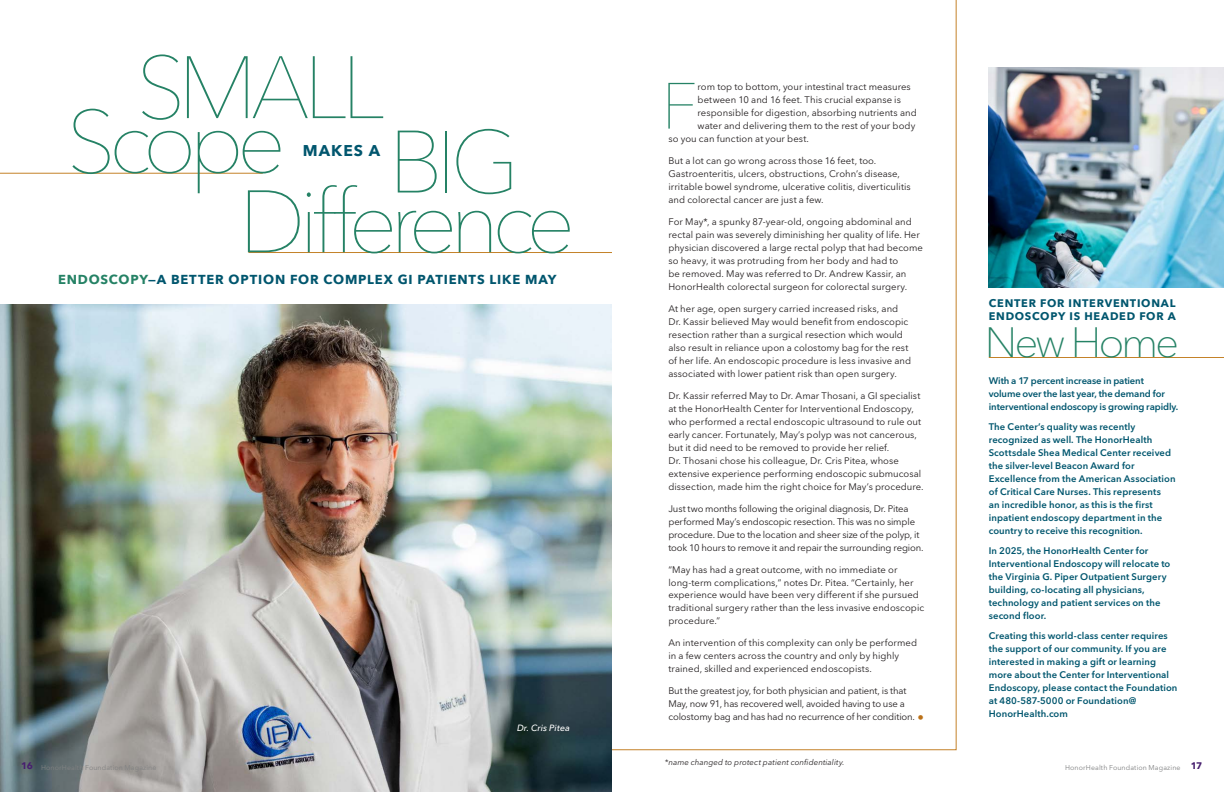
<style>
.page{position:relative;width:1224px;height:792px;background:#fff}
.page>*{position:absolute;margin:0;border:0;box-sizing:border-box;transform-origin:0 0}
.t1{font:200 87.4px "Avenir Next LT Pro";letter-spacing:-.08em;color:#258265}
.t2{font:200 64.6px "Avenir Next LT Pro";color:#258265}
.t3{font:100 42px "Avenir Next LT Pro";letter-spacing:-.07em;color:#258265}
.t4{font:700 15.6px "Avenir Next";letter-spacing:.07em;color:#00566e}
.t5{font:700 13px "Avenir Next";letter-spacing:.06em;color:#00566e}
.t6{font:700 11px/13px "Avenir Next";letter-spacing:.065em;color:#00566e}
.t7{font:9.5px/13px "Avenir Next LT Pro";letter-spacing:.005em;color:#231f20}
.t8{font:600 9.5px/13px "Avenir Next LT Pro";letter-spacing:.01em;color:#00566e}
.t9{font:9.5px/13px "Avenir Next LT Pro";letter-spacing:-.015em;color:#231f20}
.t10{font:600 9.5px/13px "Avenir Next LT Pro";letter-spacing:-.01em;color:#00566e}
.t11{font:italic 500 9px "Avenir Next LT Pro";letter-spacing:.01em;color:#fff}
.t12{font:italic 8px "Avenir Next LT Pro";letter-spacing:.01em;color:#231f20}
.t13{font:7px "Avenir Next LT Pro";letter-spacing:.015em;color:#818283}
.s1{color:#258265}
.s2{font-size:13px;color:#bb7118}
.s3{font-weight:700;font-size:9.5px;color:#48206f}
</style>
<div class="page">
<hr style="left:249px;top:252px;width:363px;height:1px;background:#c48229">
<hr style="left:989px;top:357px;width:235px;height:1px;background:#c48229">
<svg style="left:612px;top:0;width:345px;height:750px"></svg>
<img style="left:989px;top:67px;width:235px;height:221px">
<img style="left:0;top:304px;width:612px;height:488px">
<hr style="left:0;top:173px;width:263px;height:1px;background:#c48229">
<h1 class="t1" style="left:136px;top:36px;width:251px">SMALL</h1>
<h1 class="t1" style="left:66px;top:90px;width:221px">Scope</h1>
<h1 class="t1" style="left:388px;top:110px;width:133px">BIG</h1>
<h3 class="t4" style="left:303px;top:137px;width:79px">MAKES A</h3>
<h1 class="t1" style="left:239px;top:170px;width:338px">Difference</h1>
<h3 class="t5" style="left:58px;top:269px;width:500px"><span class="s1">ENDOSCOPY</span>—A BETTER OPTION FOR COMPLEX GI PATIENTS LIKE MAY</h3>
<p class="t11" style="left:517px;top:723px;width:54px">Dr. Cris Pitea</p>
<h2 class="t2" style="left:662px;top:68px;width:38px">F</h2>
<p class="t7" style="left:698px;top:80px;width:215px">rom top to bottom, your intestinal tract measures</p>
<p class="t7" style="left:698px;top:93px;width:205px">between 10 and 16 feet. This crucial expanse is</p>
<p class="t7" style="left:698px;top:106px;width:221px">responsible for digestion, absorbing nutrients and</p>
<p class="t7" style="left:698px;top:119px;width:219px">water and delivering them to the rest of your body</p>
<p class="t7" style="left:668px;top:132px;width:142px">so you can function at your best.</p>
<p class="t7" style="left:668px;top:154px;width:244px">But a lot can go wrong across those 16 feet, too.<br>Gastroenteritis, ulcers, obstructions, Crohn’s disease, irritable bowel syndrome, ulcerative colitis, diverticulitis and colorectal cancer are just a few.</p>
<p class="t7" style="left:668px;top:215px;width:256px">For May*, a spunky 87-year-old, ongoing abdominal and rectal pain was severely diminishing her quality of life. Her physician discovered a large rectal polyp that had become so heavy, it was protruding from her body and had to<br>be removed. May was referred to Dr. Andrew Kassir, an HonorHealth colorectal surgeon for colorectal surgery.</p>
<p class="t7" style="left:668px;top:302px;width:244px">At her age, open surgery carried increased risks, and Dr. Kassir believed May would benefit from endoscopic resection rather than a surgical resection which would also result in reliance upon a colostomy bag for the rest of her life. An endoscopic procedure is less invasive and associated with lower patient risk than open surgery.</p>
<p class="t7" style="left:668px;top:389px;width:257px">Dr. Kassir referred May to Dr. Amar Thosani, a GI specialist at the HonorHealth Center for Interventional Endoscopy, who performed a rectal endoscopic ultrasound to rule out early cancer. Fortunately, May’s polyp was not cancerous, but it did need to be removed to provide her relief.<br>Dr. Thosani chose his colleague, Dr. Cris Pitea, whose extensive experience performing endoscopic submucosal dissection, made him the right choice for May’s procedure.</p>
<p class="t9" style="left:668px;top:502px;width:257px">Just two months following the original diagnosis, Dr. Pitea performed May’s endoscopic resection. This was no simple procedure. Due to the location and sheer size of the polyp, it took 10 hours to remove it and repair the surrounding region.</p>
<p class="t7" style="left:668px;top:563px;width:257px">“May has had a great outcome, with no immediate or long-term complications,” notes Dr. Pitea. “Certainly, her experience would have been very different if she pursued traditional surgery rather than the less invasive endoscopic procedure.”</p>
<p class="t7" style="left:668px;top:637px;width:250px">An intervention of this complexity can only be performed in a few centers across the country and only by highly trained, skilled and experienced endoscopists.</p>
<p class="t9" style="left:668px;top:685px;width:257px">But the greatest joy, for both physician and patient, is that<br>May, now 91, has recovered well, avoided having to use a colostomy bag and has had no recurrence of her condition. <span class="s2">•</span></p>
<p class="t6" style="left:989px;top:296px;width:188px">CENTER FOR INTERVENTIONAL<br>ENDOSCOPY IS HEADED FOR A</p>
<h3 class="t3" style="left:985px;top:317px;width:196px">New Home</h3>
<p class="t10" style="left:989px;top:374px;width:191px">With a 17 percent increase in patient<br>volume over the last year, the demand for interventional endoscopy is growing rapidly.</p>
<p class="t8" style="left:989px;top:420px;width:188px">The Center’s quality was recently recognized as well. The HonorHealth Scottsdale Shea Medical Center received the silver-level Beacon Award for Excellence from the American Association of Critical Care Nurses. This represents<br>an incredible honor, as this is the first inpatient endoscopy department in the country to receive this recognition.</p>
<p class="t8" style="left:989px;top:544px;width:183px">In 2025, the HonorHealth Center for Interventional Endoscopy will relocate to the Virginia G. Piper Outpatient Surgery building, co-locating all physicians, technology and patient services on the second floor.</p>
<p class="t8" style="left:989px;top:629px;width:190px">Creating this world-class center requires the support of our community. If you are interested in making a gift or learning more about the Center for Interventional Endoscopy, please contact the Foundation at 480-587-5000 or Foundation@ HonorHealth.com</p>
<p class="t12" style="left:665px;top:758px;width:181px">*name changed to protect patient confidentiality.</p>
<p class="t13" style="left:1065px;top:763px;width:139px">HonorHealth Foundation Magazine <span class="s3">17</span></p>
</div>
